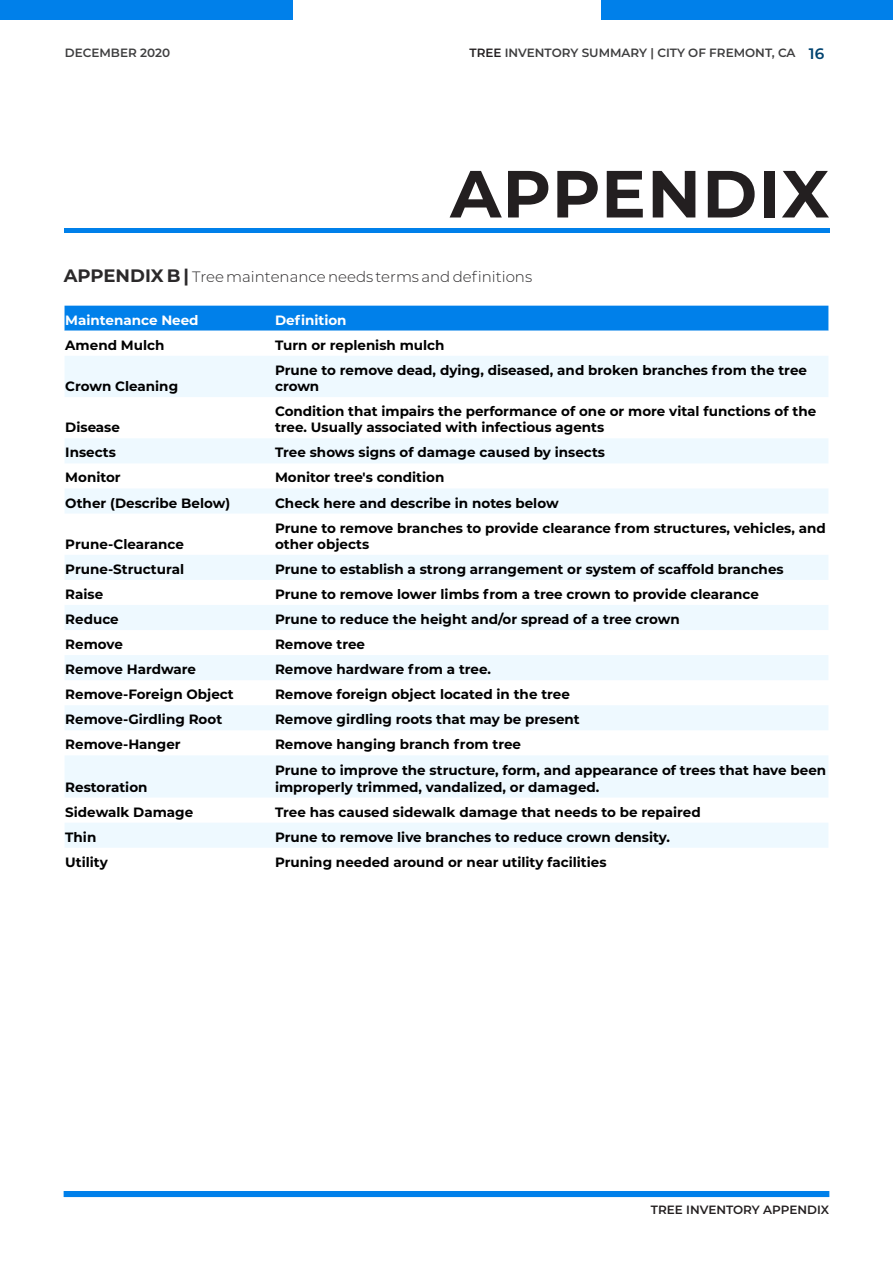
<style>
.page{position:relative;width:893px;height:1263px;background:#fff}
.page>*{position:absolute;margin:0;border:0;box-sizing:border-box;transform-origin:0 0}
.SectionTitle{font:700 66.45px "Montserrat";letter-spacing:.02em;color:#231f20}
.Body_Text{font:300 15px "Montserrat";color:#2b292a}
.t1{font:700 13.5px/16.2px "Montserrat";color:#000}
.t2{font:700 13.5px "Montserrat";color:#fff}
.t3{font:600 12px "Montserrat";color:#3e3e3f}
.t4{font:600 12px "Montserrat";color:#231f20}
.s1{color:#231f20}
.s2{font-size:15.15px;color:#004370}
.s3{font-weight:700;font-size:18px}
</style>
<div class="page">
<div style="left:601px;top:0;width:292px;height:20px;background:#0080ea"></div>
<div style="left:64px;top:1191px;width:765px;height:6px;background:#0080ea"></div>
<div style="left:65px;top:306px;width:763px;height:25px;background:#0080ea"></div>
<svg style="left:65px;top:356px;width:763px;height:492px;fill:#eef9ff"></svg>
<hr style="left:64px;top:229px;width:765px;height:4px;background:#0080ea">
<div style="left:0;top:0;width:292px;height:20px;background:#0080ea"></div>
<p class="t3" style="left:65px;top:44px;width:107px">DECEMBER 2020</p>
<p class="t3" style="left:469px;top:44px;width:356px"><span class="s1">TREE</span> INVENTORY SUMMARY | CITY OF FREMONT, CA <span class="s2">16</span></p>
<p class="SectionTitle" style="left:450px;top:146px;width:380px">APPENDIX</p>
<p class="Body_Text" style="left:64px;top:267px;width:470px"><span class="s3">APPENDIX B |</span> Tree maintenance needs terms and definitions</p>
<p class="t2" style="left:65px;top:310px;width:135px">Maintenance Need</p>
<p class="t2" style="left:275px;top:310px;width:73px">Definition</p>
<p class="t1" style="left:65px;top:336px;width:101px">Amend Mulch</p>
<p class="t1" style="left:275px;top:336px;width:171px">Turn or replenish mulch</p>
<p class="t1" style="left:65px;top:377px;width:114px">Crown Cleaning</p>
<p class="t1" style="left:275px;top:361px;width:533px">Prune to remove dead, dying, diseased, and broken branches from the tree crown</p>
<p class="t1" style="left:65px;top:419px;width:56px">Disease</p>
<p class="t1" style="left:275px;top:403px;width:543px">Condition that impairs the performance of one or more vital functions of the tree. Usually associated with infectious agents</p>
<p class="t1" style="left:65px;top:444px;width:52px">Insects</p>
<p class="t1" style="left:275px;top:444px;width:332px">Tree shows signs of damage caused by insects</p>
<p class="t1" style="left:65px;top:469px;width:57px">Monitor</p>
<p class="t1" style="left:275px;top:469px;width:171px">Monitor tree's condition</p>
<p class="t1" style="left:65px;top:494px;width:167px">Other (Describe Below)</p>
<p class="t1" style="left:275px;top:494px;width:285px">Check here and describe in notes below</p>
<p class="t1" style="left:65px;top:535px;width:120px">Prune-Clearance</p>
<p class="t1" style="left:275px;top:519px;width:552px">Prune to remove branches to provide clearance from structures, vehicles, and other objects</p>
<p class="t1" style="left:65px;top:560px;width:120px">Prune-Structural</p>
<p class="t1" style="left:275px;top:560px;width:510px">Prune to establish a strong arrangement or system of scaffold branches</p>
<p class="t1" style="left:65px;top:585px;width:39px">Raise</p>
<p class="t1" style="left:275px;top:585px;width:485px">Prune to remove lower limbs from a tree crown to provide clearance</p>
<p class="t1" style="left:65px;top:610px;width:55px">Reduce</p>
<p class="t1" style="left:275px;top:610px;width:406px">Prune to reduce the height and/or spread of a tree crown</p>
<p class="t1" style="left:65px;top:635px;width:59px">Remove</p>
<p class="t1" style="left:275px;top:635px;width:92px">Remove tree</p>
<p class="t1" style="left:65px;top:661px;width:132px">Remove Hardware</p>
<p class="t1" style="left:275px;top:661px;width:218px">Remove hardware from a tree.</p>
<p class="t1" style="left:65px;top:686px;width:170px">Remove-Foreign Object</p>
<p class="t1" style="left:275px;top:686px;width:296px">Remove foreign object located in the tree</p>
<p class="t1" style="left:65px;top:711px;width:158px">Remove-Girdling Root</p>
<p class="t1" style="left:275px;top:711px;width:306px">Remove girdling roots that may be present</p>
<p class="t1" style="left:65px;top:736px;width:117px">Remove-Hanger</p>
<p class="t1" style="left:275px;top:736px;width:248px">Remove hanging branch from tree</p>
<p class="t1" style="left:65px;top:778px;width:84px">Restoration</p>
<p class="t1" style="left:275px;top:762px;width:553px">Prune to improve the structure, form, and appearance of trees that have been improperly trimmed, vandalized, or damaged.</p>
<p class="t1" style="left:65px;top:803px;width:129px">Sidewalk Damage</p>
<p class="t1" style="left:275px;top:803px;width:427px">Tree has caused sidewalk damage that needs to be repaired</p>
<p class="t1" style="left:65px;top:828px;width:33px">Thin</p>
<p class="t1" style="left:275px;top:828px;width:396px">Prune to remove live branches to reduce crown density.</p>
<p class="t1" style="left:65px;top:853px;width:44px">Utility</p>
<p class="t1" style="left:275px;top:853px;width:333px">Pruning needed around or near utility facilities</p>
<p class="t4" style="left:651px;top:1201px;width:180px">TREE INVENTORY APPENDIX</p>
</div>
